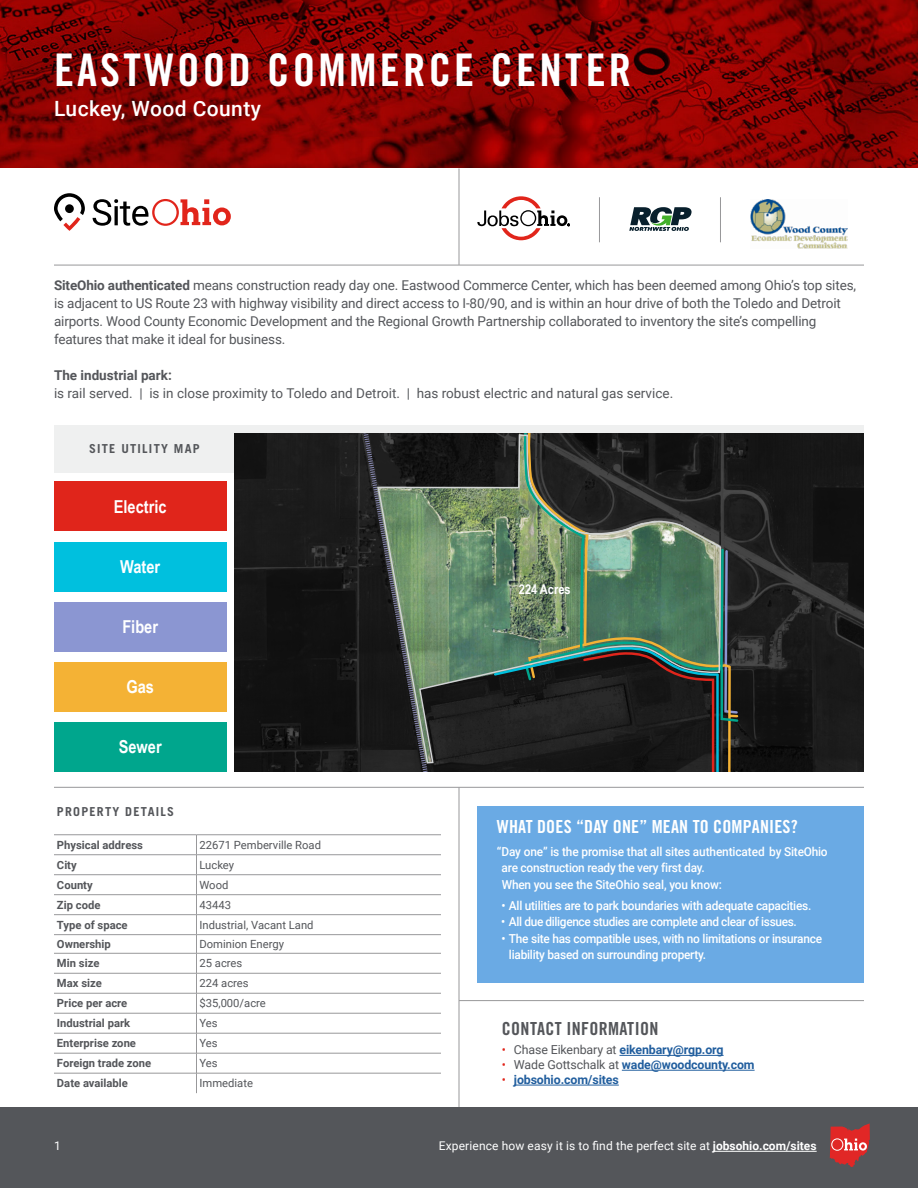
<style>
.page{position:relative;width:918px;height:1188px;background:#fff}
.page>*{position:absolute;margin:0;border:0;box-sizing:border-box;transform-origin:0 0}
.t1{font:45px "Trade Gothic LT Std Bd Cn 20";letter-spacing:.07em;color:#fff}
.t2{font:500 21px "Roboto";letter-spacing:.02em;color:#fff}
.t3{font:18px "Trade Gothic LT Std Bd Cn 20";letter-spacing:.01em;color:#fff}
.t4{font:18px "Trade Gothic LT Std Bd Cn 20";letter-spacing:.02em;color:#54565a}
.t5{font:700 17.85px "Arial Narrow";color:#fff}
.t6{font:13.5px/18px "Roboto";letter-spacing:-.01em;color:#54565a}
.t7{font:700 13.5px "Roboto";color:#54565a}
.t8{font:700 13.5px "Arial Narrow";color:#fff}
.t9{font:500 12.3px/16.5px "Roboto";letter-spacing:-.02em;color:#fff;scale:.96 1}
.t10{font:700 12.3px "Roboto";letter-spacing:-.01em;color:#215e9e}
.t11{font:700 12.3px "Trade Gothic LT Std";letter-spacing:.1em;color:#54565a}
.t12{font:12px "Roboto";letter-spacing:.01em;color:#fff}
.t13{font:700 11.25px "Roboto";color:#54565a}
.t14{font:11.25px "Roboto";color:#54565a}
.s1{font-weight:700}
.s2{font-weight:400;color:#e1251b}
.s3{font-weight:400;color:#54565a}
</style>
<div class="page">
<hr style="left:459px;top:787px;width:1px;height:325px;background:#98989a">
<div style="left:478px;top:806px;width:386px;height:176px;background:#6aaae4"></div>
<div style="left:54px;top:425px;width:810px;height:47px;background:#eff0f0"></div>
<svg style="left:235px;top:434px;width:629px;height:338px;background:#181818"></svg>
<svg style="left:356px;top:434px;width:84px;height:338px;background:#1f1f20"></svg>
<svg style="left:492px;top:434px;width:248px;height:338px;background:#2c2e2c"></svg>
<hr style="left:716px;top:675px;width:3px;height:97px;background:#00c0de">
<hr style="left:54px;top:854px;width:142px;height:1px;background:#98989a">
<hr style="left:196px;top:854px;width:245px;height:1px;background:#98989a">
<hr style="left:54px;top:874px;width:142px;height:1px;background:#98989a">
<hr style="left:196px;top:874px;width:245px;height:1px;background:#98989a">
<hr style="left:54px;top:894px;width:142px;height:1px;background:#98989a">
<hr style="left:196px;top:894px;width:245px;height:1px;background:#98989a">
<hr style="left:54px;top:914px;width:142px;height:1px;background:#98989a">
<hr style="left:196px;top:914px;width:245px;height:1px;background:#98989a">
<hr style="left:54px;top:934px;width:142px;height:1px;background:#98989a">
<hr style="left:196px;top:934px;width:245px;height:1px;background:#98989a">
<hr style="left:54px;top:953px;width:142px;height:1px;background:#98989a">
<hr style="left:196px;top:953px;width:245px;height:1px;background:#98989a">
<hr style="left:54px;top:973px;width:142px;height:1px;background:#98989a">
<hr style="left:196px;top:973px;width:245px;height:1px;background:#98989a">
<hr style="left:54px;top:993px;width:142px;height:1px;background:#98989a">
<hr style="left:196px;top:993px;width:245px;height:1px;background:#98989a">
<hr style="left:54px;top:1013px;width:142px;height:1px;background:#98989a">
<hr style="left:196px;top:1013px;width:245px;height:1px;background:#98989a">
<hr style="left:54px;top:1033px;width:142px;height:1px;background:#98989a">
<hr style="left:196px;top:1033px;width:245px;height:1px;background:#98989a">
<hr style="left:54px;top:1053px;width:142px;height:1px;background:#98989a">
<hr style="left:196px;top:1053px;width:245px;height:1px;background:#98989a">
<hr style="left:54px;top:1073px;width:142px;height:1px;background:#98989a">
<hr style="left:196px;top:1073px;width:245px;height:1px;background:#98989a">
<svg style="left:196px;top:835px;width:1px;height:258px"></svg>
<hr style="left:54px;top:834px;width:142px;height:1px;background:#98989a">
<hr style="left:196px;top:834px;width:245px;height:1px;background:#98989a">
<img style="left:0;top:0;width:918px;height:167px">
<hr style="left:54px;top:265px;width:810px;height:1px;background:#98989a">
<hr style="left:459px;top:168px;width:1px;height:97px;background:#98989a">
<div style="left:0;top:1107px;width:918px;height:81px;background:#54565a"></div>
<svg style="left:830px;top:1123px;width:40px;height:44px"></svg>
<hr style="left:713px;top:1151px;width:104px;height:1px;background:#fff">
<hr style="left:459px;top:1000px;width:405px;height:1px;background:#98989a">
<hr style="left:619px;top:1055px;width:105px;height:1px;background:#215e9e">
<hr style="left:622px;top:1070px;width:133px;height:1px;background:#215e9e">
<hr style="left:514px;top:1085px;width:105px;height:1px;background:#215e9e">
<hr style="left:54px;top:787px;width:810px;height:1px;background:#98989a">
<svg style="left:54px;top:193px;width:31px;height:38px"></svg>
<div style="left:65px;top:204px;width:9px;height:9px;background:#000;border-radius:50%"></div>
<svg style="left:93px;top:199px;width:138px;height:27px"></svg>
<img style="left:750px;top:199px;width:98px;height:50px">
<svg style="left:477px;top:196px;width:93px;height:44px"></svg>
<hr style="left:599px;top:197px;width:1px;height:45px;background:#98989a">
<hr style="left:720px;top:197px;width:1px;height:45px;background:#98989a">
<svg style="left:629px;top:207px;width:63px;height:24px"></svg>
<div style="left:54px;top:482px;width:172px;height:49px;background:#e0251b"></div>
<div style="left:54px;top:542px;width:172px;height:50px;background:#00c0de"></div>
<div style="left:54px;top:602px;width:172px;height:50px;background:#8b96d2"></div>
<div style="left:54px;top:662px;width:172px;height:50px;background:#f4b235"></div>
<div style="left:54px;top:722px;width:172px;height:50px;background:#00a68d"></div>
<svg style="left:377px;top:434px;width:345px;height:330px;background:#425344"></svg>
<h1 class="t1" style="left:54px;top:43px;width:579px">EASTWOOD COMMERCE CENTER</h1>
<h2 class="t2" style="left:54px;top:94px;width:209px">Luckey, Wood County</h2>
<p class="t6" style="left:54px;top:275px;width:804px"><span class="s1">SiteOhio authenticated</span> means construction ready day one. Eastwood Commerce Center, which has been deemed among Ohio’s top sites, is adjacent to US Route 23 with highway visibility and direct access to I-80/90, and is within an hour drive of both the Toledo and Detroit airports. Wood County Economic Development and the Regional Growth Partnership collaborated to inventory the site’s compelling features that make it ideal for business.</p>
<p class="t7" style="left:54px;top:365px;width:119px">The industrial park:</p>
<p class="t6" style="left:54px;top:383px;width:621px">is rail served. | is in close proximity to Toledo and Detroit. | has robust electric and natural gas service.</p>
<p class="t11" style="left:89px;top:441px;width:112px">SITE UTILITY MAP</p>
<h3 class="t5" style="left:114px;top:493px;width:54px">Electric</h3>
<h3 class="t5" style="left:120px;top:553px;width:42px">Water</h3>
<h3 class="t5" style="left:122px;top:613px;width:37px">Fiber</h3>
<h3 class="t5" style="left:126px;top:673px;width:29px">Gas</h3>
<h3 class="t5" style="left:119px;top:733px;width:45px">Sewer</h3>
<p class="t11" style="left:57px;top:804px;width:119px">PROPERTY DETAILS</p>
<p class="t13" style="left:57px;top:837px;width:88px">Physical address</p>
<p class="t14" style="left:199px;top:837px;width:123px">22671 Pemberville Road</p>
<p class="t13" style="left:57px;top:857px;width:21px">City</p>
<p class="t14" style="left:199px;top:857px;width:36px">Luckey</p>
<p class="t13" style="left:57px;top:877px;width:37px">County</p>
<p class="t14" style="left:199px;top:877px;width:30px">Wood</p>
<p class="t13" style="left:57px;top:897px;width:45px">Zip code</p>
<p class="t14" style="left:199px;top:897px;width:33px">43443</p>
<p class="t13" style="left:57px;top:917px;width:72px">Type of space</p>
<p class="t14" style="left:199px;top:917px;width:116px">Industrial, Vacant Land</p>
<p class="t13" style="left:57px;top:936px;width:55px">Ownership</p>
<p class="t14" style="left:199px;top:936px;width:86px">Dominion Energy</p>
<p class="t13" style="left:57px;top:956px;width:44px">Min size</p>
<p class="t14" style="left:199px;top:956px;width:44px">25 acres</p>
<p class="t13" style="left:57px;top:976px;width:46px">Max size</p>
<p class="t14" style="left:199px;top:976px;width:51px">224 acres</p>
<p class="t13" style="left:57px;top:996px;width:72px">Price per acre</p>
<p class="t14" style="left:199px;top:996px;width:68px">$35,000/acre</p>
<p class="t13" style="left:57px;top:1016px;width:75px">Industrial park</p>
<p class="t14" style="left:199px;top:1016px;width:20px">Yes</p>
<p class="t13" style="left:57px;top:1036px;width:81px">Enterprise zone</p>
<p class="t14" style="left:199px;top:1036px;width:20px">Yes</p>
<p class="t13" style="left:57px;top:1056px;width:96px">Foreign trade zone</p>
<p class="t14" style="left:199px;top:1056px;width:20px">Yes</p>
<p class="t13" style="left:57px;top:1075px;width:73px">Date available</p>
<p class="t14" style="left:199px;top:1075px;width:55px">Immediate</p>
<p class="t12" style="left:54px;top:1137px;width:8px">1</p>
<p class="t8" style="left:519px;top:579px;width:53px">224 Acres</p>
<h3 class="t3" style="left:497px;top:816px;width:302px">WHAT DOES “DAY ONE” MEAN TO COMPANIES?</h3>
<p class="t9" style="left:502px;top:842px;width:341px;text-indent:-5px">“Day one” is the promise that all sites authenticated by SiteOhio are construction ready the very first day.<br>When you see the SiteOhio seal, you know:</p>
<p class="t9" style="left:501px;top:896px;width:324px">• All utilities are to park boundaries with adequate capacities.</p>
<p class="t9" style="left:501px;top:913px;width:309px">• All due diligence studies are complete and clear of issues.</p>
<p class="t9" style="left:509px;top:929px;width:328px;text-indent:-8px">• The site has compatible uses, with no limitations or insurance liability based on surrounding property.</p>
<h3 class="t4" style="left:502px;top:1018px;width:158px">CONTACT INFORMATION</h3>
<p class="t10" style="left:502px;top:1041px;width:223px"><span class="s2">•</span> <span class="s3">Chase Eikenbary at</span> eikenbary@rgp.org</p>
<p class="t10" style="left:502px;top:1056px;width:254px"><span class="s2">•</span> <span class="s3">Wade Gottschalk at</span> wade@woodcounty.com</p>
<p class="t10" style="left:502px;top:1071px;width:118px"><span class="s2">•</span> jobsohio.com/sites</p>
<p class="t12" style="left:439px;top:1138px;width:379px">Experience how easy it is to find the perfect site at <span class="s1">jobsohio.com/sites</span></p>
</div>
